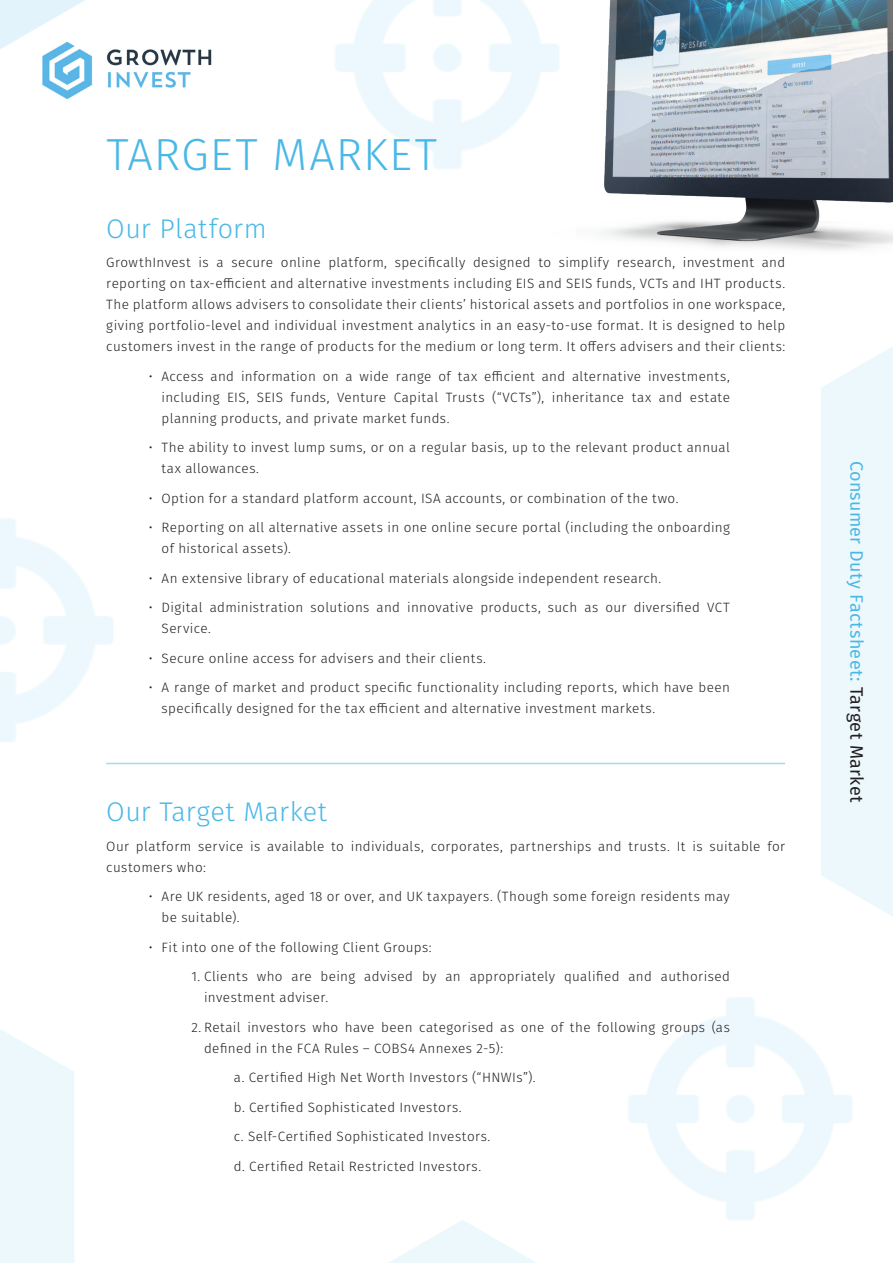
<style>
.page{position:relative;width:893px;height:1263px;background:#fff}
.page>*{position:absolute;margin:0;border:0;box-sizing:border-box;transform-origin:0 0}
.Big_Header{font:300 45px "Fira Sans";letter-spacing:.025em;color:#49b8e7}
.Section_Header{font:300 27px "Fira Sans";letter-spacing:.015em;color:#49b8e7}
.t1{font:18px "Fira Sans";letter-spacing:.02em;color:#49b8e7}
.Short_Guide_Paragraph_-_Para{font:300 13.5px/21px "Fira Sans";letter-spacing:.03em;color:#231f20}
.Short_Guide_Paragraph_-_List_3rd_Tier{font:300 13.5px "Fira Sans";letter-spacing:.035em;color:#231f20}
.s1{color:#231f20}
</style>
<div class="page">
<svg style="left:821px;top:347px;width:72px;height:569px;background:#eef8fc"></svg>
<img style="left:170px;top:49px;width:42px;height:39px">
<svg style="left:0;top:0;width:170px;height:100px"></svg>
<svg style="left:0;top:1029px;width:74px;height:234px;background:#eef8fc"></svg>
<svg style="left:389px;top:1220px;width:147px;height:43px"></svg>
<hr style="left:106px;top:763px;width:679px;height:1px;background:#a8d7f2">
<img style="left:526px;top:0;width:367px;height:251px">
<p class="Big_Header" style="left:107px;top:122px;width:332px">TARGET MARKET</p>
<p class="Section_Header" style="left:106px;top:209px;width:162px">Our Platform</p>
<p class="Short_Guide_Paragraph_-_Para" style="left:106px;top:252px;width:680px;text-align:justify">GrowthInvest is a secure online platform, specifically designed to simplify research, investment and reporting on tax-efficient and alternative investments including EIS and SEIS funds, VCTs and IHT products.<br>The platform allows advisers to consolidate their clients’ historical assets and portfolios in one workspace, giving portfolio-level and individual investment analytics in an easy-to-use format. It is designed to help customers invest in the range of products for the medium or long term. It offers advisers and their clients:</p>
<p class="Short_Guide_Paragraph_-_Para" style="left:162px;top:366px;width:570px;text-align:justify;text-indent:-13px">• Access and information on a wide range of tax efficient and alternative investments, including EIS, SEIS funds, Venture Capital Trusts (“VCTs”), inheritance tax and estate planning products, and private market funds.</p>
<p class="Short_Guide_Paragraph_-_Para" style="left:162px;top:437px;width:570px;text-indent:-13px">• The ability to invest lump sums, or on a regular basis, up to the relevant product annual tax allowances.</p>
<p class="Short_Guide_Paragraph_-_Para" style="left:149px;top:488px;width:531px">• Option for a standard platform account, ISA accounts, or combination of the two.</p>
<p class="Short_Guide_Paragraph_-_Para" style="left:162px;top:517px;width:570px;text-indent:-13px">• Reporting on all alternative assets in one online secure portal (including the onboarding of historical assets).</p>
<p class="Short_Guide_Paragraph_-_Para" style="left:149px;top:568px;width:514px">• An extensive library of educational materials alongside independent research.</p>
<p class="Short_Guide_Paragraph_-_Para" style="left:162px;top:597px;width:570px;text-indent:-13px">• Digital administration solutions and innovative products, such as our diversified VCT<br>Service.</p>
<p class="Short_Guide_Paragraph_-_Para" style="left:149px;top:648px;width:339px">• Secure online access for advisers and their clients.</p>
<p class="Short_Guide_Paragraph_-_Para" style="left:162px;top:677px;width:570px;text-indent:-13px">• A range of market and product specific functionality including reports, which have been specifically designed for the tax efficient and alternative investment markets.</p>
<p class="Section_Header" style="left:106px;top:792px;width:222px">Our Target Market</p>
<p class="Short_Guide_Paragraph_-_Para" style="left:106px;top:835px;width:680px">Our platform service is available to individuals, corporates, partnerships and trusts. It is suitable for customers who:</p>
<p class="Short_Guide_Paragraph_-_Para" style="left:162px;top:886px;width:570px;text-indent:-13px">• Are UK residents, aged 18 or over, and UK taxpayers. (Though some foreign residents may be suitable).</p>
<p class="Short_Guide_Paragraph_-_Para" style="left:149px;top:936px;width:284px">• Fit into one of the following Client Groups:</p>
<p class="Short_Guide_Paragraph_-_Para" style="left:204px;top:966px;width:527px;text-indent:-13px">1. Clients who are being advised by an appropriately qualified and authorised investment adviser.</p>
<p class="Short_Guide_Paragraph_-_Para" style="left:204px;top:1016px;width:527px;text-indent:-13px">2. Retail investors who have been categorised as one of the following groups (as defined in the FCA Rules – COBS4 Annexes 2-5):</p>
<p class="Short_Guide_Paragraph_-_List_3rd_Tier" style="left:234px;top:1068px;width:303px">a. Certified High Net Worth Investors (“HNWIs”).</p>
<p class="Short_Guide_Paragraph_-_List_3rd_Tier" style="left:234px;top:1097px;width:229px">b. Certified Sophisticated Investors.</p>
<p class="Short_Guide_Paragraph_-_List_3rd_Tier" style="left:234px;top:1127px;width:258px">c. Self-Certified Sophisticated Investors.</p>
<p class="Short_Guide_Paragraph_-_List_3rd_Tier" style="left:234px;top:1156px;width:249px">d. Certified Retail Restricted Investors.</p>
<h3 class="t1" style="left:870px;top:461px;width:343px;rotate:90deg">Consumer Duty Factsheet: <span class="s1">Target Market</span></h3>
</div>
